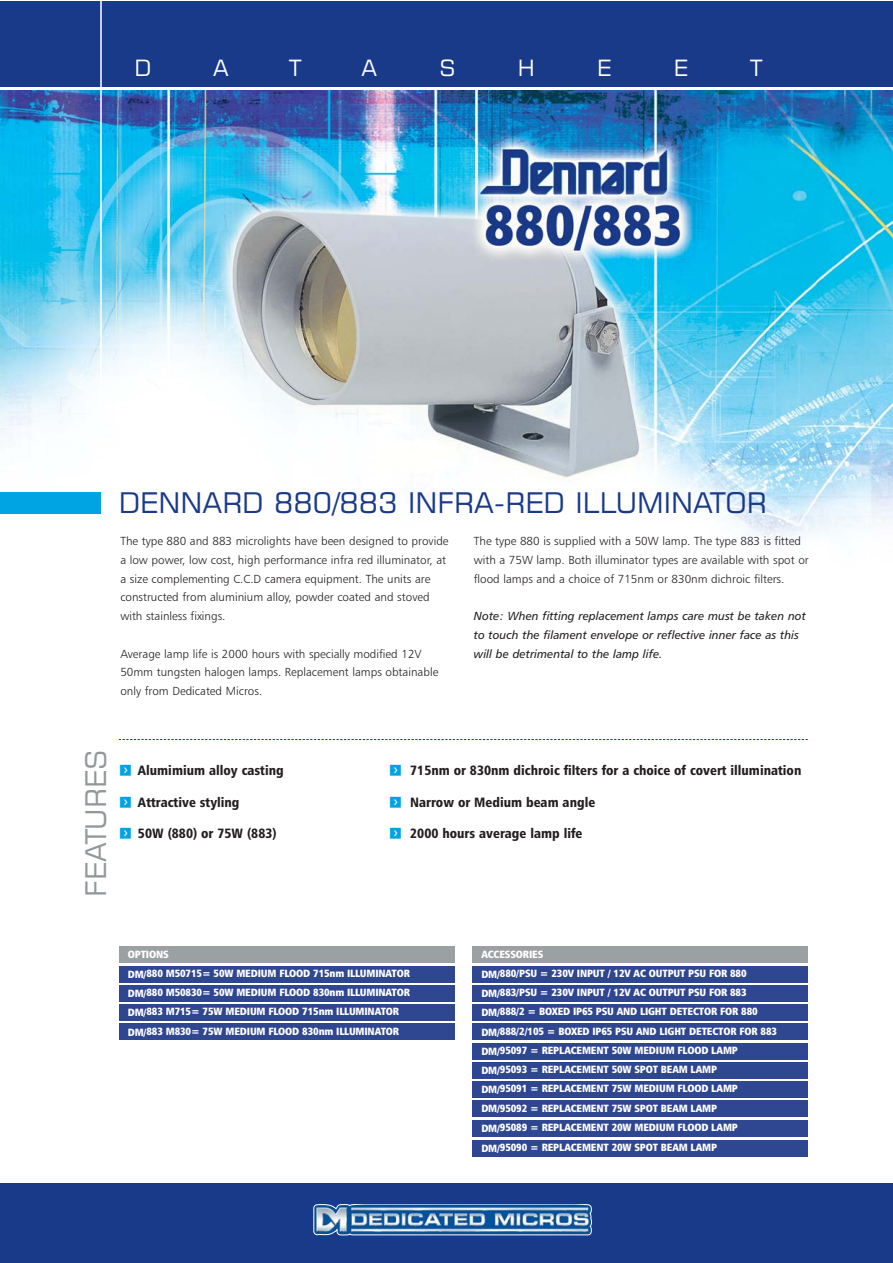
<style>
.page{position:relative;width:893px;height:1263px;background:#fff}
.page>*{position:absolute;margin:0;border:0;box-sizing:border-box;transform-origin:0 0}
.t1{font:28.5px "Square 721 BT";color:#193989}
.t2{font:28.5px "Square 721 BT";color:#92989a}
.t3{font:22.5px "Square 721 BT";color:#fff}
.t4{font:13.5px "Humanist 777 BT Black Condensed B";color:#231f20}
.t5{font:11.7px/18.8px "Humanist 777 BT Light B";color:#231f20}
.t6{font:11.7px/18.8px "Humanist 777 BT Italic B";color:#231f20}
.t7{font:10.5px/19.4px "Humanist 777 BT Extra Black Cond B";letter-spacing:-.015em;color:#fff}
.s1{font-family:"Button Bonus Square Negative";color:#00a4e3}
</style>
<div class="page">
<img style="left:0;top:91px;width:893px;height:449px">
<svg style="left:119px;top:739px;width:689px;height:1px"></svg>
<div style="left:0;top:1px;width:893px;height:85px;background:#193989"></div>
<hr style="left:100px;top:1px;width:2px;height:504px;background:#fff">
<div style="left:0;top:492px;width:101px;height:22px;background:#00a4e3"></div>
<div style="left:0;top:1183px;width:893px;height:80px;background:#193989"></div>
<img style="left:313px;top:1204px;width:279px;height:31px">
<div style="left:472px;top:966px;width:336px;height:16px;background:#2f4691"></div>
<div style="left:472px;top:985px;width:336px;height:17px;background:#2f4691"></div>
<div style="left:472px;top:1004px;width:336px;height:17px;background:#2f4691"></div>
<div style="left:472px;top:1023px;width:336px;height:17px;background:#2f4691"></div>
<div style="left:472px;top:1042px;width:336px;height:17px;background:#2f4691"></div>
<div style="left:472px;top:1062px;width:336px;height:17px;background:#2f4691"></div>
<div style="left:472px;top:1081px;width:336px;height:17px;background:#2f4691"></div>
<div style="left:472px;top:1100px;width:336px;height:17px;background:#2f4691"></div>
<div style="left:472px;top:1120px;width:336px;height:17px;background:#2f4691"></div>
<div style="left:472px;top:1140px;width:336px;height:17px;background:#2f4691"></div>
<div style="left:472px;top:946px;width:336px;height:17px;background:#9ba0a2"></div>
<div style="left:119px;top:966px;width:335px;height:16px;background:#2f4691"></div>
<div style="left:119px;top:985px;width:335px;height:17px;background:#2f4691"></div>
<div style="left:119px;top:1004px;width:335px;height:17px;background:#2f4691"></div>
<div style="left:119px;top:1023px;width:335px;height:17px;background:#2f4691"></div>
<div style="left:119px;top:946px;width:335px;height:17px;background:#9ba0a2"></div>
<h2 class="t3" style="left:134px;top:60px;width:18px">D</h2>
<h2 class="t3" style="left:213px;top:60px;width:17px">A</h2>
<h2 class="t3" style="left:289px;top:60px;width:13px">T</h2>
<h2 class="t3" style="left:362px;top:60px;width:17px">A</h2>
<h2 class="t3" style="left:439px;top:60px;width:18px">S</h2>
<h2 class="t3" style="left:518px;top:60px;width:18px">H</h2>
<h2 class="t3" style="left:597px;top:60px;width:16px">E</h2>
<h2 class="t3" style="left:674px;top:60px;width:16px">E</h2>
<h2 class="t3" style="left:751px;top:60px;width:13px">T</h2>
<h1 class="t1" style="left:119px;top:492px;width:649px">DENNARD 880/883 INFRA-RED ILLUMINATOR</h1>
<p class="t5" style="left:120px;top:532px;width:330px">The type 880 and 883 microlights have been designed to provide a low power, low cost, high performance infra red illuminator, at a size complementing C.C.D camera equipment. The units are constructed from aluminium alloy, powder coated and stoved with stainless fixings.</p>
<p class="t5" style="left:120px;top:645px;width:319px">Average lamp life is 2000 hours with specially modified 12V<br>50mm tungsten halogen lamps. Replacement lamps obtainable only from Dedicated Micros.</p>
<p class="t5" style="left:474px;top:532px;width:336px">The type 880 is supplied with a 50W lamp. The type 883 is fitted with a 75W lamp. Both illuminator types are available with spot or flood lamps and a choice of 715nm or 830nm dichroic filters.</p>
<p class="t6" style="left:474px;top:607px;width:334px">Note: When fitting replacement lamps care must be taken not to touch the filament envelope or reflective inner face as this will be detrimental to the lamp life.</p>
<h1 class="t2" style="left:85px;top:897px;width:149px;rotate:-90deg">FEATURES</h1>
<p class="t4" style="left:119px;top:765px;width:166px"><span class="s1">f</span> Alumimium alloy casting</p>
<p class="t4" style="left:389px;top:765px;width:414px"><span class="s1">f</span> 715nm or 830nm dichroic filters for a choice of covert illumination</p>
<p class="t4" style="left:119px;top:796px;width:122px"><span class="s1">f</span> Attractive styling</p>
<p class="t4" style="left:389px;top:796px;width:208px"><span class="s1">f</span> Narrow or Medium beam angle</p>
<p class="t4" style="left:119px;top:828px;width:159px"><span class="s1">f</span> 50W (880) or 75W (883)</p>
<p class="t4" style="left:389px;top:828px;width:195px"><span class="s1">f</span> 2000 hours average lamp life</p>
<p class="t7" style="left:128px;top:946px;width:42px">OPTIONS</p>
<p class="t7" style="left:128px;top:964px;width:284px">DM/880 M50715= 50W MEDIUM FLOOD 715nm ILLUMINATOR DM/880 M50830= 50W MEDIUM FLOOD 830nm ILLUMINATOR DM/883 M715= 75W MEDIUM FLOOD 715nm ILLUMINATOR DM/883 M830= 75W MEDIUM FLOOD 830nm ILLUMINATOR</p>
<p class="t7" style="left:481px;top:946px;width:63px">ACCESSORIES</p>
<p class="t7" style="left:481px;top:964px;width:297px">DM/880/PSU = 230V INPUT / 12V AC OUTPUT PSU FOR 880<br>DM/883/PSU = 230V INPUT / 12V AC OUTPUT PSU FOR 883<br>DM/888/2 = BOXED IP65 PSU AND LIGHT DETECTOR FOR 880<br>DM/888/2/105 = BOXED IP65 PSU AND LIGHT DETECTOR FOR 883<br>DM/95097 = REPLACEMENT 50W MEDIUM FLOOD LAMP DM/95093 = REPLACEMENT 50W SPOT BEAM LAMP<br>DM/95091 = REPLACEMENT 75W MEDIUM FLOOD LAMP DM/95092 = REPLACEMENT 75W SPOT BEAM LAMP<br>DM/95089 = REPLACEMENT 20W MEDIUM FLOOD LAMP DM/95090 = REPLACEMENT 20W SPOT BEAM LAMP</p>
</div>
